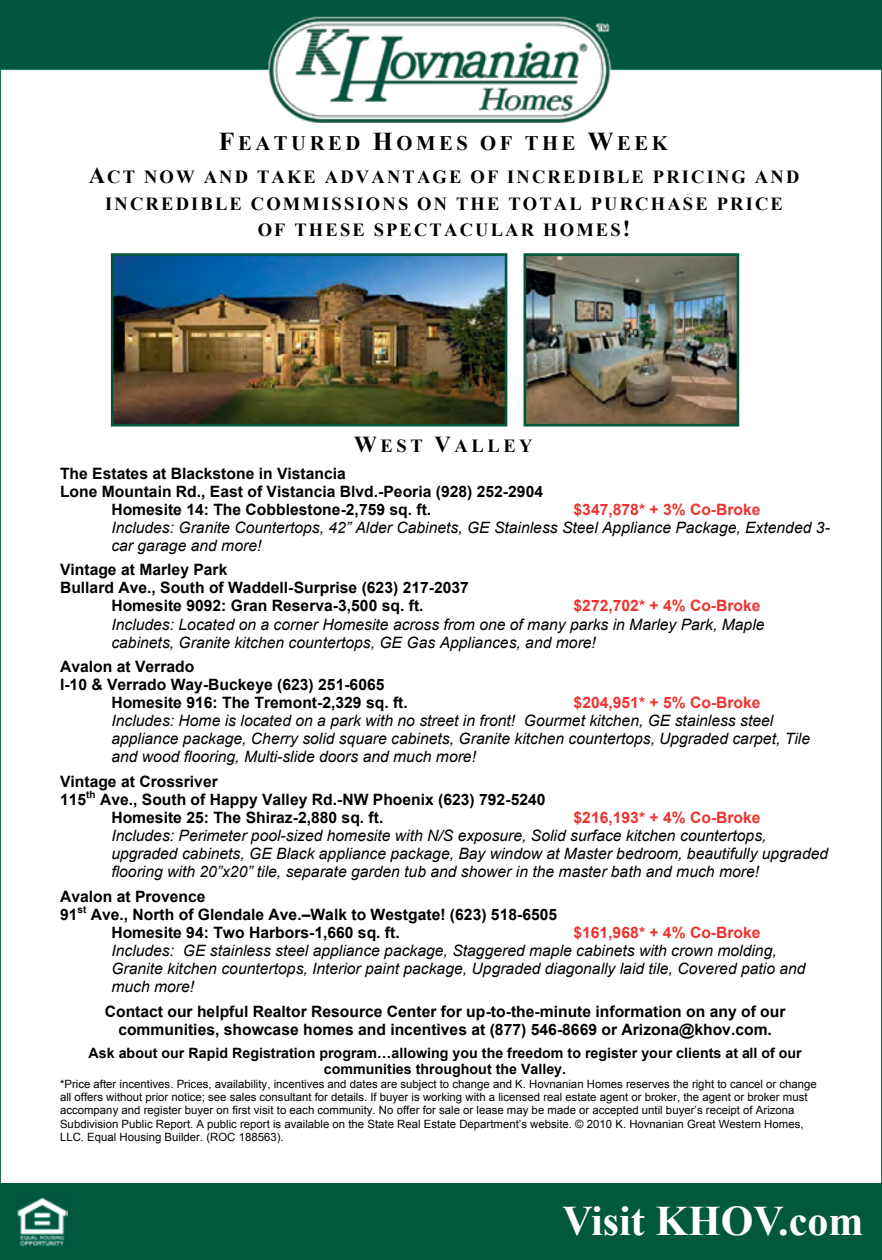
<style>
.page{position:relative;width:882px;height:1260px;background:#fff}
.page>*{position:absolute;margin:0;border:0;box-sizing:border-box;transform-origin:0 0}
.t1{font:700 42px "Times New Roman";color:#fff}
.t2{font:700 20.65px "Times New Roman";letter-spacing:.175em;color:#000}
.t3{font:700 18.55px/26.2px "Times New Roman";letter-spacing:.12em;color:#000;text-align:center}
.t4{font:700 18.55px "Times New Roman";letter-spacing:.195em;color:#000}
.t5{font:italic 15.58px/18px "Arial";color:#000}
.t6{font:700 15.58px/18px "Arial";color:#000}
.t7{font:700 15.58px "Arial";color:#ee322d}
.t8{font:700 14.17px/16.4px "Arial";color:#000;text-align:center}
.t9{font:11.38px/13.1px "Arial";color:#000}
.t10{font:700 9.97px "Arial";color:#000}
.s1{font-size:25.72px}
.s2{font-size:22.75px}
</style>
<div class="page">
<img style="left:3px;top:3px;width:876px;height:119px">
<div style="left:0;top:1184px;width:882px;height:76px;background:#00583d"></div>
<img style="left:17px;top:1197px;width:50px;height:50px">
<img style="left:115px;top:257px;width:388px;height:166px">
<img style="left:528px;top:257px;width:207px;height:166px">
<div style="left:524px;top:253px;width:215px;height:174px;border:3px solid #00583d"></div>
<div style="left:111px;top:253px;width:396px;height:174px;border:3px solid #00583d"></div>
<h2 class="t2" style="left:219px;top:129px;width:451px"><span class="s1">F</span>EATURED <span class="s1">H</span>OMES OF THE <span class="s1">W</span>EEK</h2>
<p class="t3" style="left:89px;top:164px;width:712px"><span class="s2">A</span>CT NOW AND TAKE ADVANTAGE OF INCREDIBLE PRICING AND<br>INCREDIBLE COMMISSIONS ON THE TOTAL PURCHASE PRICE<br>OF THESE SPECTACULAR HOMES<span class="s2">!</span></p>
<p class="t4" style="left:354px;top:433px;width:180px"><span class="s2">W</span>EST <span class="s2">V</span>ALLEY</p>
<p class="t6" style="left:60px;top:465px;width:287px">The Estates at Blackstone in Vistancia</p>
<p class="t6" style="left:60px;top:483px;width:485px">Lone Mountain Rd., East of Vistancia Blvd.-Peoria (928) 252-2904</p>
<p class="t6" style="left:111px;top:501px;width:321px">Homesite 14: The Cobblestone-2,759 sq. ft.</p>
<p class="t7" style="left:574px;top:499px;width:189px">$347,878* + 3% Co-Broke</p>
<p class="t5" style="left:111px;top:518px;width:720px">Includes: Granite Countertops, 42” Alder Cabinets, GE Stainless Steel Appliance Package, Extended 3- car garage and more!</p>
<p class="t6" style="left:60px;top:561px;width:169px">Vintage at Marley Park</p>
<p class="t6" style="left:60px;top:580px;width:410px">Bullard Ave., South of Waddell-Surprise (623) 217-2037</p>
<p class="t6" style="left:111px;top:598px;width:314px">Homesite 9092: Gran Reserva-3,500 sq. ft.</p>
<p class="t7" style="left:574px;top:596px;width:189px">$272,702* + 4% Co-Broke</p>
<p class="t5" style="left:111px;top:615px;width:655px">Includes: Located on a corner Homesite across from one of many parks in Marley Park, Maple cabinets, Granite kitchen countertops, GE Gas Appliances, and more!</p>
<p class="t6" style="left:60px;top:658px;width:136px">Avalon at Verrado</p>
<p class="t6" style="left:60px;top:676px;width:326px">I-10 &amp; Verrado Way-Buckeye (623) 251-6065</p>
<p class="t6" style="left:111px;top:694px;width:298px">Homesite 916: The Tremont-2,329 sq. ft.</p>
<p class="t7" style="left:574px;top:693px;width:189px">$204,951* + 5% Co-Broke</p>
<p class="t5" style="left:111px;top:712px;width:700px">Includes: Home is located on a park with no street in front! Gourmet kitchen, GE stainless steel appliance package, Cherry solid square cabinets, Granite kitchen countertops, Upgraded carpet, Tile and wood flooring, Multi-slide doors and much more!</p>
<p class="t6" style="left:60px;top:773px;width:159px">Vintage at Crossriver<br>115</p>
<p class="t10" style="left:86px;top:788px;width:11px">th</p>
<p class="t6" style="left:111px;top:791px;width:436px;text-indent:-11px">Ave., South of Happy Valley Rd.-NW Phoenix (623) 792-5240<br>Homesite 25: The Shiraz-2,880 sq. ft.</p>
<p class="t7" style="left:574px;top:807px;width:189px">$216,193* + 4% Co-Broke</p>
<p class="t5" style="left:111px;top:827px;width:718px">Includes: Perimeter pool-sized homesite with N/S exposure, Solid surface kitchen countertops, upgraded cabinets, GE Black appliance package, Bay window at Master bedroom, beautifully upgraded flooring with 20”x20” tile, separate garden tub and shower in the master bath and much more!</p>
<p class="t6" style="left:60px;top:888px;width:147px">Avalon at Provence<br>91</p>
<p class="t10" style="left:78px;top:903px;width:10px">st</p>
<p class="t6" style="left:111px;top:906px;width:447px;text-indent:-21px">Ave., North of Glendale Ave.–Walk to Westgate! (623) 518-6505<br>Homesite 94: Two Harbors-1,660 sq. ft.</p>
<p class="t7" style="left:573px;top:922px;width:189px">$161,968* + 4% Co-Broke</p>
<p class="t5" style="left:111px;top:942px;width:696px">Includes: GE stainless steel appliance package, Staggered maple cabinets with crown molding,<br>Granite kitchen countertops, Interior paint package, Upgraded diagonally laid tile, Covered patio and much more!</p>
<p class="t6" style="left:105px;top:1003px;width:682px;text-align:center">Contact our helpful Realtor Resource Center for up-to-the-minute information on any of our communities, showcase homes and incentives at (877) 546-8669 or Arizona@khov.com.</p>
<p class="t8" style="left:89px;top:1045px;width:715px">Ask about our Rapid Registration program…allowing you the freedom to register your clients at all of our communities throughout the Valley.</p>
<p class="t9" style="left:60px;top:1078px;width:758px">*Price after incentives. Prices, availability, incentives and dates are subject to change and K. Hovnanian Homes reserves the right to cancel or change all offers without prior notice; see sales consultant for details. If buyer is working with a licensed real estate agent or broker, the agent or broker must accompany and register buyer on first visit to each community. No offer for sale or lease may be made or accepted until buyer’s receipt of Arizona Subdivision Public Report. A public report is available on the State Real Estate Department’s website. © 2010 K. Hovnanian Great Western Homes, LLC. Equal Housing Builder. (ROC 188563).</p>
<h1 class="t1" style="left:562px;top:1192px;width:302px">Visit KHOV.com</h1>
</div>
